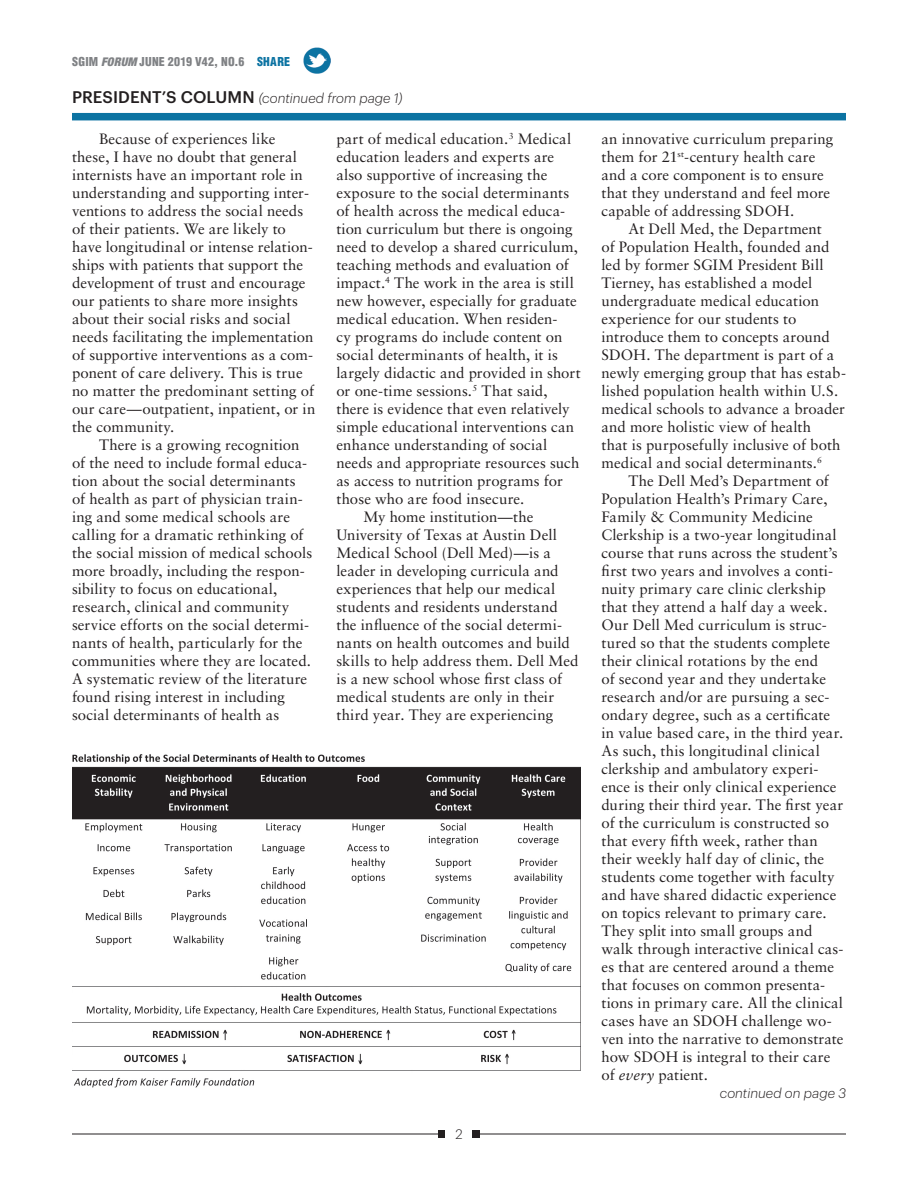
<style>
.page{position:relative;width:918px;height:1188px;background:#fff}
.page>*{position:absolute;margin:0;border:0;box-sizing:border-box;transform-origin:0 0}
.t1{font:15px/18px "Sabon";letter-spacing:.005em;color:#231f20}
.t2{font:italic 300 13.5px "Graphik";letter-spacing:.005em;color:#231f20}
.t3{font:300 13.5px "Graphik";color:#231f20}
.t4{font:900 condensed 12px "Helvetica";letter-spacing:.02em;color:#808285}
.s1{font-family:"Helvetica Neue";font-style:italic}
.s2{color:#0c73a2}
.s3{font-weight:500;font-style:normal;font-size:16.5px}
.s4{font-style:italic}
</style>
<div class="page">
<hr style="left:72px;top:1134px;width:774px;height:1px;background:#231f20">
<div style="left:438px;top:1130px;width:8px;height:8px;background:#231f20"></div>
<div style="left:472px;top:1130px;width:8px;height:8px;background:#231f20"></div>
<div style="left:72px;top:113px;width:774px;height:7px;background:#0c73a2"></div>
<img style="left:304px;top:47px;width:26px;height:27px">
<div style="left:446px;top:1129px;width:26px;height:10px;background:#fff"></div>
<img style="left:72px;top:754px;width:509px;height:334px">
<p class="t4" style="left:72px;top:54px;width:220px">SGIM <span class="s1">FORUM</span> JUNE 2019 V42, NO.6 <span class="s2">SHARE</span></p>
<p class="t2" style="left:72px;top:88px;width:332px"><span class="s3">PRESIDENT’S COLUMN</span> (continued from page 1)</p>
<p class="t1" style="left:72px;top:130px;width:245px;text-indent:27px">Because of experiences like these, I have no doubt that general internists have an important role in understanding and supporting inter&shy;ventions to address the social needs of their patients. We are likely to have longitudinal or intense relation&shy;ships with patients that support the development of trust and encourage our patients to share more insights about their social risks and social needs facilitating the implementation of supportive interventions as a com&shy;ponent of care delivery. This is true no matter the predominant setting of our care—outpatient, inpatient, or in the community.</p>
<p class="t1" style="left:72px;top:436px;width:242px;text-indent:27px">There is a growing recognition of the need to include formal educa&shy;tion about the social determinants of health as part of physician train&shy;ing and some medical schools are calling for a dramatic rethinking of the social mission of medical schools more broadly, including the respon&shy;sibility to focus on educational, research, clinical and community service efforts on the social determi&shy;nants of health, particularly for the communities where they are located.<br>A systematic review of the literature found rising interest in including social determinants of health as</p>
<p class="t1" style="left:336px;top:130px;width:236px">part of medical education.<sup>3</sup> Medical</p>
<p class="t1" style="left:336px;top:148px;width:219px">education leaders and experts are</p>
<p class="t1" style="left:336px;top:166px;width:212px">also supportive of increasing the</p>
<p class="t1" style="left:336px;top:184px;width:234px">exposure to the social determinants</p>
<p class="t1" style="left:336px;top:202px;width:230px">of health across the medical educa-</p>
<p class="t1" style="left:336px;top:220px;width:238px">tion curriculum but there is ongoing</p>
<p class="t1" style="left:336px;top:238px;width:243px">need to develop a shared curriculum,</p>
<p class="t1" style="left:336px;top:256px;width:234px">teaching methods and evaluation of</p>
<p class="t1" style="left:336px;top:274px;width:239px">impact.<sup>4</sup> The work in the area is still</p>
<p class="t1" style="left:336px;top:292px;width:242px">new however, especially for graduate</p>
<p class="t1" style="left:336px;top:310px;width:223px">medical education. When residen-</p>
<p class="t1" style="left:336px;top:328px;width:228px">cy programs do include content on</p>
<p class="t1" style="left:336px;top:346px;width:223px">social determinants of health, it is</p>
<p class="t1" style="left:336px;top:364px;width:246px">largely didactic and provided in short</p>
<p class="t1" style="left:336px;top:382px;width:213px">or one-time sessions.<sup>5</sup> That said,</p>
<p class="t1" style="left:336px;top:400px;width:235px">there is evidence that even relatively</p>
<p class="t1" style="left:336px;top:418px;width:239px">simple educational interventions can</p>
<p class="t1" style="left:336px;top:436px;width:212px">enhance understanding of social</p>
<p class="t1" style="left:336px;top:454px;width:244px">needs and appropriate resources such</p>
<p class="t1" style="left:336px;top:472px;width:228px">as access to nutrition programs for</p>
<p class="t1" style="left:336px;top:490px;width:190px">those who are food insecure.</p>
<p class="t1" style="left:363px;top:508px;width:172px">My home institution—the</p>
<p class="t1" style="left:336px;top:526px;width:222px">University of Texas at Austin Dell</p>
<p class="t1" style="left:336px;top:544px;width:216px">Medical School (Dell Med)—is a</p>
<p class="t1" style="left:336px;top:562px;width:224px">leader in developing curricula and</p>
<p class="t1" style="left:336px;top:580px;width:221px">experiences that help our medical</p>
<p class="t1" style="left:336px;top:598px;width:223px">students and residents understand</p>
<p class="t1" style="left:336px;top:616px;width:227px">the influence of the social determi-</p>
<p class="t1" style="left:336px;top:634px;width:235px">nants on health outcomes and build</p>
<p class="t1" style="left:336px;top:652px;width:244px">skills to help address them. Dell Med</p>
<p class="t1" style="left:336px;top:670px;width:227px">is a new school whose first class of</p>
<p class="t1" style="left:336px;top:688px;width:219px">medical students are only in their</p>
<p class="t1" style="left:336px;top:706px;width:218px">third year. They are experiencing</p>
<p class="t3" style="left:455px;top:1125px;width:9px">2</p>
<p class="t1" style="left:602px;top:130px;width:233px">an innovative curriculum preparing them for 21<sup>st</sup>-century health care and a core component is to ensure that they understand and feel more capable of addressing SDOH.</p>
<p class="t1" style="left:602px;top:220px;width:246px;text-indent:27px">At Dell Med, the Department<br>of Population Health, founded and led by former SGIM President Bill Tierney, has established a model undergraduate medical education experience for our students to introduce them to concepts around SDOH. The department is part of a newly emerging group that has estab&shy;lished population health within U.S. medical schools to advance a broader and more holistic view of health<br>that is purposefully inclusive of both medical and social determinants.<sup>6</sup></p>
<p class="t1" style="left:601px;top:472px;width:244px;text-indent:27px">The Dell Med’s Department of Population Health’s Primary Care, Family &amp; Community Medicine Clerkship is a two-year longitudinal course that runs across the student’s first two years and involves a conti&shy;nuity primary care clinic clerkship that they attend a half day a week.<br>Our Dell Med curriculum is struc&shy;tured so that the students complete their clinical rotations by the end<br>of second year and they undertake research and/or are pursuing a sec&shy;ondary degree, such as a certificate in value based care, in the third year.<br>As such, this longitudinal clinical clerkship and ambulatory experi&shy;ence is their only clinical experience during their third year. The first year of the curriculum is constructed so that every fifth week, rather than their weekly half day of clinic, the students come together with faculty and have shared didactic experience on topics relevant to primary care.<br>They split into small groups and walk through interactive clinical cas&shy;es that are centered around a theme that focuses on common presenta&shy;tions in primary care. All the clinical cases have an SDOH challenge wo&shy;ven into the narrative to demonstrate how SDOH is integral to their care of <span class="s4">every</span> patient.</p>
<p class="t2" style="left:720px;top:1084px;width:128px">continued on page 3</p>
</div>
